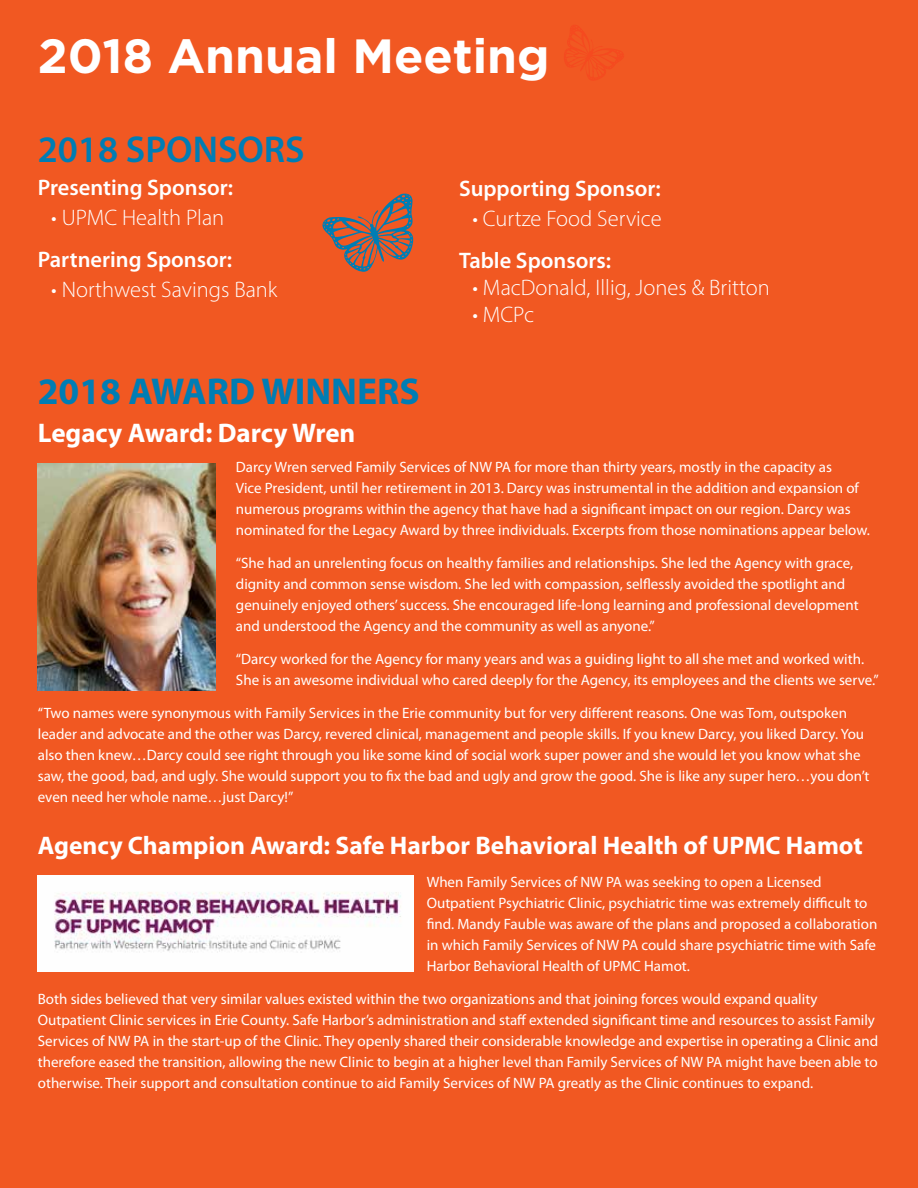
<style>
.page{position:relative;width:918px;height:1188px;background:#f15822}
.page>*{position:absolute;margin:0;border:0;box-sizing:border-box;transform-origin:0 0}
.t1{font:700 48px "Gotham";color:#fff}
.t2{font:700 37.5px "Myriad Pro";color:#007db4}
.t3{font:600 37.5px "Myriad Pro";color:#007db4}
.t4{font:700 27px "Myriad Pro";color:#fff}
.t5{font:700 25.5px "Myriad Pro";color:#fff}
.t6{font:300 22.5px "Myriad Pro";color:#fff}
.t7{font:600 22.5px "Myriad Pro";color:#fff}
.t8{font:15px/21px "Myriad Pro";color:#fff}
</style>
<div class="page">
<svg style="left:564px;top:25px;width:60px;height:55px"></svg>
<svg style="left:322px;top:193px;width:92px;height:79px"></svg>
<img style="left:38px;top:875px;width:375px;height:97px">
<img style="left:38px;top:463px;width:178px;height:228px">
<h1 class="t1" style="left:38px;top:28px;width:513px">2018 Annual Meeting</h1>
<h2 class="t3" style="left:38px;top:125px;width:269px">2018 SPONSORS</h2>
<h3 class="t7" style="left:38px;top:173px;width:197px">Presenting Sponsor:</h3>
<h3 class="t6" style="left:51px;top:204px;width:175px">• UPMC Health Plan</h3>
<h3 class="t7" style="left:38px;top:245px;width:196px">Partnering Sponsor:</h3>
<h3 class="t6" style="left:51px;top:276px;width:228px">• Northwest Savings Bank</h3>
<h3 class="t7" style="left:459px;top:174px;width:203px">Supporting Sponsor:</h3>
<h3 class="t6" style="left:472px;top:205px;width:191px">• Curtze Food Service</h3>
<h3 class="t7" style="left:459px;top:246px;width:154px">Table Sponsors:</h3>
<h3 class="t6" style="left:472px;top:274px;width:299px">• MacDonald, Illig, Jones &amp; Britton</h3>
<h3 class="t6" style="left:472px;top:301px;width:63px">• MCPc</h3>
<h2 class="t2" style="left:38px;top:367px;width:383px">2018 AWARD WINNERS</h2>
<h3 class="t4" style="left:38px;top:415px;width:319px">Legacy Award: Darcy Wren</h3>
<p class="t8" style="left:236px;top:456px;width:635px">Darcy Wren served Family Services of NW PA for more than thirty years, mostly in the capacity as<br>Vice President, until her retirement in 2013. Darcy was instrumental in the addition and expansion of numerous programs within the agency that have had a significant impact on our region. Darcy was nominated for the Legacy Award by three individuals. Excerpts from those nominations appear below.</p>
<p class="t8" style="left:236px;top:552px;width:624px">“She had an unrelenting focus on healthy families and relationships. She led the Agency with grace, dignity and common sense wisdom. She led with compassion, selflessly avoided the spotlight and genuinely enjoyed others’ success. She encouraged life-long learning and professional development and understood the Agency and the community as well as anyone.”</p>
<p class="t8" style="left:236px;top:648px;width:644px">“Darcy worked for the Agency for many years and was a guiding light to all she met and worked with.<br>She is an awesome individual who cared deeply for the Agency, its employees and the clients we serve.”</p>
<p class="t8" style="left:38px;top:702px;width:833px">“Two names were synonymous with Family Services in the Erie community but for very different reasons. One was Tom, outspoken leader and advocate and the other was Darcy, revered clinical, management and people skills. If you knew Darcy, you liked Darcy. You also then knew…Darcy could see right through you like some kind of social work super power and she would let you know what she saw, the good, bad, and ugly. She would support you to fix the bad and ugly and grow the good. She is like any super hero…you don’t even need her whole name…just Darcy!”</p>
<h3 class="t5" style="left:38px;top:829px;width:827px">Agency Champion Award: Safe Harbor Behavioral Health of UPMC Hamot</h3>
<p class="t8" style="left:427px;top:871px;width:452px">When Family Services of NW PA was seeking to open a Licensed Outpatient Psychiatric Clinic, psychiatric time was extremely difficult to find. Mandy Fauble was aware of the plans and proposed a collaboration in which Family Services of NW PA could share psychiatric time with Safe Harbor Behavioral Health of UPMC Hamot.</p>
<p class="t8" style="left:38px;top:988px;width:842px">Both sides believed that very similar values existed within the two organizations and that joining forces would expand quality Outpatient Clinic services in Erie County. Safe Harbor’s administration and staff extended significant time and resources to assist Family Services of NW PA in the start-up of the Clinic. They openly shared their considerable knowledge and expertise in operating a Clinic and therefore eased the transition, allowing the new Clinic to begin at a higher level than Family Services of NW PA might have been able to otherwise. Their support and consultation continue to aid Family Services of NW PA greatly as the Clinic continues to expand.</p>
</div>
